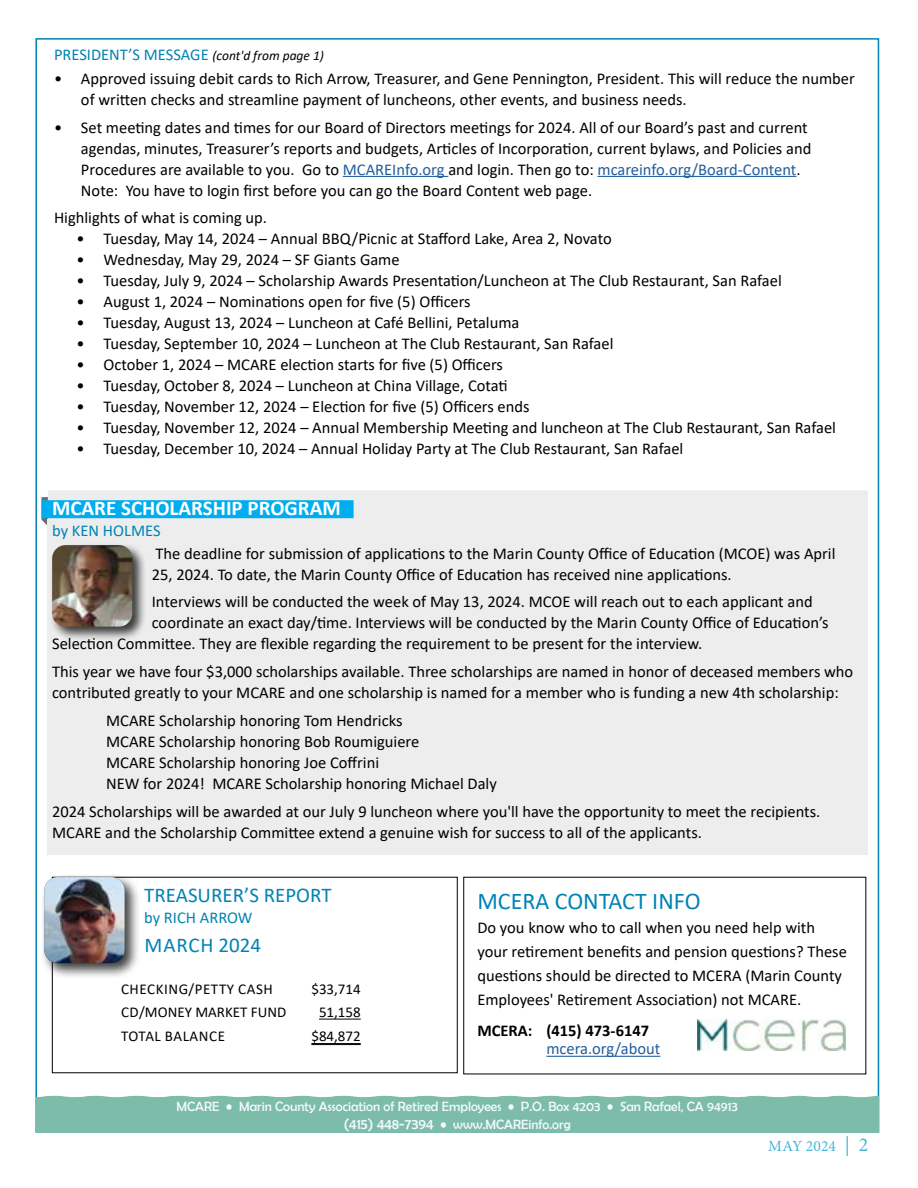
<style>
.page{position:relative;width:918px;height:1188px;background:#fff}
.page>*{position:absolute;margin:0;border:0;box-sizing:border-box;transform-origin:0 0}
.t1{font:24px "Calibri";color:#0083b4}
.t2{font:700 21px "Calibri";color:#fff}
.t3{font:21px "Calibri";color:#0083b4}
.t4{font:21px "Calibri";letter-spacing:.03em;color:#0083b4}
.t5{font:16.5px/21px "Calibri";color:#000}
.t6{font:16.5px "Calibri";color:#0083b4}
.t7{font:700 16.5px "Calibri";color:#000}
.t8{font:16.5px "Calibri";color:#215e9e}
.t9{font:15.45px "Minion Pro";letter-spacing:.01em;color:#46b3da}
.t10{font:15px "Calibri";letter-spacing:.01em;color:#000}
.t11{font:15px "Calibri";letter-spacing:.04em;color:#000}
.t12{font:13.5px/18px "Berlin Sans FB";color:#eff9fe;text-align:center}
.s1{font-style:italic;font-size:13.5px;color:#000}
.s2{color:#215e9e}
.s3{font-size:15px}
.s4{font-size:19.8px}
</style>
<div class="page">
<div style="left:35px;top:1096px;width:844px;height:37px;background:#7dbca9"></div>
<hr style="left:343px;top:176px;width:105px;height:1px;background:#215e9e">
<hr style="left:598px;top:176px;width:199px;height:1px;background:#215e9e">
<div style="left:48px;top:490px;width:820px;height:38px;background:#ededee"></div>
<div style="left:42px;top:500px;width:312px;height:18px;background:#00aeef"></div>
<div style="left:48px;top:519px;width:820px;height:34px;background:#ededee"></div>
<div style="left:48px;top:542px;width:820px;height:54px;background:#ededee"></div>
<div style="left:48px;top:591px;width:820px;height:75px;background:#ededee"></div>
<div style="left:48px;top:660px;width:820px;height:55px;background:#ededee"></div>
<div style="left:48px;top:709px;width:820px;height:34px;background:#ededee"></div>
<div style="left:48px;top:730px;width:820px;height:34px;background:#ededee"></div>
<div style="left:48px;top:751px;width:820px;height:34px;background:#ededee"></div>
<div style="left:48px;top:772px;width:820px;height:34px;background:#ededee"></div>
<div style="left:48px;top:800px;width:820px;height:33px;background:#ededee"></div>
<div style="left:48px;top:821px;width:820px;height:33px;background:#ededee"></div>
<div style="left:50px;top:543px;width:96px;height:98px;background:#000;opacity:.75"></div>
<img style="left:52px;top:545px;width:80px;height:82px">
<hr style="left:319px;top:1019px;width:42px;height:1px;background:#000">
<hr style="left:311px;top:1043px;width:50px;height:1px;background:#000">
<hr style="left:311px;top:1044px;width:50px;height:1px;background:#000">
<div style="left:41px;top:874px;width:100px;height:105px;background:#000;opacity:.75"></div>
<img style="left:44px;top:877px;width:81px;height:86px">
<hr style="left:546px;top:1056px;width:114px;height:1px;background:#215e9e">
<img style="left:697px;top:1019px;width:148px;height:32px">
<p class="t6" style="left:54px;top:43px;width:271px">PRESIDENT’S MESSAGE <span class="s1">(cont'd from page 1)</span></p>
<p class="t5" style="left:81px;top:67px;width:775px;text-indent:-27px">• Approved issuing debit cards to Rich Arrow, Treasurer, and Gene Pennington, President. This will reduce the number of written checks and streamline payment of luncheons, other events, and business needs.</p>
<p class="t5" style="left:81px;top:116px;width:732px;text-indent:-27px">• Set meeting dates and times for our Board of Directors meetings for 2024. All of our Board’s past and current agendas, minutes, Treasurer’s reports and budgets, Articles of Incorporation, current bylaws, and Policies and Procedures are available to you. Go to <span class="s2">MCAREInfo.org</span> and login. Then go to: <span class="s2">mcareinfo.org/Board-Content</span>.<br>Note: You have to login first before you can go the Board Content web page.</p>
<p class="t5" style="left:54px;top:207px;width:215px">Highlights of what is coming up.</p>
<p class="t5" style="left:77px;top:228px;width:537px">• Tuesday, May 14, 2024 – Annual BBQ/Picnic at Stafford Lake, Area 2, Novato</p>
<p class="t5" style="left:77px;top:249px;width:325px">• Wednesday, May 29, 2024 – SF Giants Game</p>
<p class="t5" style="left:77px;top:270px;width:707px">• Tuesday, July 9, 2024 – Scholarship Awards Presentation/Luncheon at The Club Restaurant, San Rafael</p>
<p class="t5" style="left:77px;top:291px;width:396px">• August 1, 2024 – Nominations open for five (5) Officers</p>
<p class="t5" style="left:77px;top:312px;width:444px">• Tuesday, August 13, 2024 – Luncheon at Café Bellini, Petaluma</p>
<p class="t5" style="left:77px;top:333px;width:538px">• Tuesday, September 10, 2024 – Luncheon at The Club Restaurant, San Rafael</p>
<p class="t5" style="left:77px;top:354px;width:428px">• October 1, 2024 – MCARE election starts for five (5) Officers</p>
<p class="t5" style="left:77px;top:375px;width:433px">• Tuesday, October 8, 2024 – Luncheon at China Village, Cotati</p>
<p class="t5" style="left:77px;top:396px;width:455px">• Tuesday, November 12, 2024 – Election for five (5) Officers ends</p>
<p class="t5" style="left:77px;top:417px;width:761px">• Tuesday, November 12, 2024 – Annual Membership Meeting and luncheon at The Club Restaurant, San Rafael</p>
<p class="t5" style="left:77px;top:438px;width:608px">• Tuesday, December 10, 2024 – Annual Holiday Party at The Club Restaurant, San Rafael</p>
<p class="t2" style="left:52px;top:493px;width:290px">MCARE SCHOLARSHIP PROGRAM</p>
<p class="t6" style="left:52px;top:519px;width:110px">by KEN HOLMES</p>
<p class="t5" style="left:152px;top:542px;width:685px">The deadline for submission of applications to the Marin County Office of Education (MCOE) was April<br>25, 2024. To date, the Marin County Office of Education has received nine applications.</p>
<p class="t5" style="left:152px;top:591px;width:662px">Interviews will be conducted the week of May 13, 2024. MCOE will reach out to each applicant and</p>
<p class="t5" style="left:152px;top:612px;width:678px">coordinate an exact day/time. Interviews will be conducted by the Marin County Office of Education’s</p>
<p class="t5" style="left:52px;top:633px;width:652px">Selection Committee. They are flexible regarding the requirement to be present for the interview.</p>
<p class="t5" style="left:52px;top:661px;width:803px">This year we have four $3,000 scholarships available. Three scholarships are named in honor of deceased members who contributed greatly to your MCARE and one scholarship is named for a member who is funding a new 4th scholarship:</p>
<p class="t5" style="left:106px;top:709px;width:392px">MCARE Scholarship honoring Tom Hendricks<br>MCARE Scholarship honoring Bob Roumiguiere<br>MCARE Scholarship honoring Joe Coffrini<br>NEW for 2024! MCARE Scholarship honoring Michael Daly</p>
<p class="t5" style="left:52px;top:800px;width:770px">2024 Scholarships will be awarded at our July 9 luncheon where you'll have the opportunity to meet the recipients.<br>MCARE and the Scholarship Committee extend a genuine wish for success to all of the applicants.</p>
<p class="t3" style="left:144px;top:881px;width:189px">TREASURER’S REPORT</p>
<p class="t6" style="left:144px;top:906px;width:110px">by RICH ARROW</p>
<p class="t4" style="left:145px;top:931px;width:118px">MARCH 2024</p>
<p class="t11" style="left:121px;top:978px;width:153px">CHECKING/PETTY CASH</p>
<p class="t10" style="left:311px;top:978px;width:51px">$33,714</p>
<p class="t10" style="left:121px;top:1002px;width:167px">CD/MONEY MARKET FUND</p>
<p class="t10" style="left:319px;top:1002px;width:43px">51,158</p>
<p class="t11" style="left:121px;top:1026px;width:106px">TOTAL BALANCE</p>
<p class="t10" style="left:311px;top:1026px;width:51px">$84,872</p>
<h1 class="t1" style="left:477px;top:884px;width:225px">MCERA CONTACT INFO</h1>
<p class="t5" style="left:477px;top:915px;width:371px;line-height:24px">Do you know who to call when you need help with your retirement benefits and pension questions? These questions should be directed to MCERA (Marin County Employees' Retirement Association) not MCARE.</p>
<p class="t7" style="left:477px;top:1019px;width:173px">MCERA: (415) 473-6147</p>
<p class="t8" style="left:546px;top:1038px;width:115px">mcera.org/about</p>
<p class="t12" style="left:177px;top:1097px;width:563px">MCARE • Marin County Association of Retired Employees • P.O. Box 4203 • San Rafael, CA 94913 <span class="s3">(415) 448-7394</span> • www.MCAREinfo.org</p>
<p class="t9" style="left:768px;top:1135px;width:101px">MAY 2024 <span class="s4">| 2</span></p>
</div>
